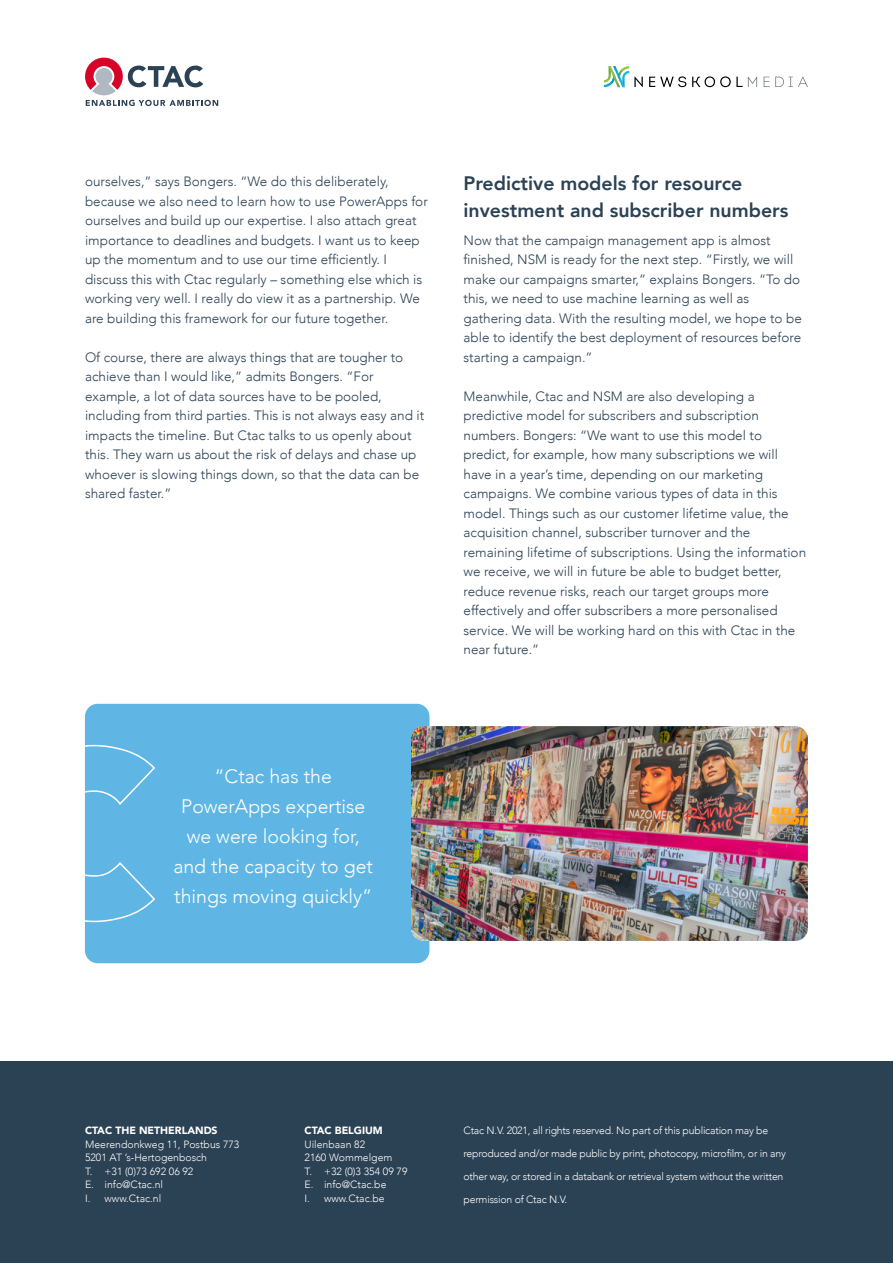
<style>
.page{position:relative;width:893px;height:1263px;background:#fff}
.page>*{position:absolute;margin:0;border:0;box-sizing:border-box;transform-origin:0 0}
.t1{font:300 19.5px/30px "Avenir";color:#fff;text-align:center}
.t2{font:800 19.5px/27px "Avenir";color:#2b4154}
.t3{font:300 13.5px/19.5px "Avenir";color:#2b4154}
.t4{font:300 10.5px/23px "Avenir";letter-spacing:-.02em;color:#fff}
.t5{font:300 10.5px/13.5px "Avenir";color:#fff}
.t6{font:900 10.5px "Avenir";color:#fff}
</style>
<div class="page">
<div style="left:85px;top:704px;width:344px;height:259px;background:#5fb6e4;border-radius:13px"></div>
<svg style="left:85px;top:744px;width:70px;height:179px"></svg>
<svg style="left:85px;top:58px;width:133px;height:48px"></svg>
<img style="left:411px;top:726px;width:397px;height:215px">
<div style="left:0;top:1061px;width:893px;height:202px;background:#2b4154"></div>
<svg style="left:604px;top:66px;width:204px;height:21px"></svg>
<p class="t3" style="left:85px;top:172px;width:344px">ourselves,” says Bongers. “We do this deliberately, because we also need to learn how to use PowerApps for ourselves and build up our expertise. I also attach great importance to deadlines and budgets. I want us to keep up the momentum and to use our time efficiently. I discuss this with Ctac regularly – something else which is working very well. I really do view it as a partnership. We are building this framework for our future together.</p>
<p class="t3" style="left:85px;top:347px;width:341px">Of course, there are always things that are tougher to achieve than I would like,” admits Bongers. “For example, a lot of data sources have to be pooled, including from third parties. This is not always easy and it impacts the timeline. But Ctac talks to us openly about this. They warn us about the risk of delays and chase up whoever is slowing things down, so that the data can be shared faster.”</p>
<h1 class="t2" style="left:463px;top:169px;width:327px">Predictive models for resource investment and subscriber numbers</h1>
<p class="t3" style="left:463px;top:230px;width:340px">Now that the campaign management app is almost finished, NSM is ready for the next step. “Firstly, we will make our campaigns smarter,” explains Bongers. “To do this, we need to use machine learning as well as gathering data. With the resulting model, we hope to be able to identify the best deployment of resources before starting a campaign.”</p>
<p class="t3" style="left:463px;top:386px;width:344px">Meanwhile, Ctac and NSM are also developing a predictive model for subscribers and subscription numbers. Bongers: “We want to use this model to predict, for example, how many subscriptions we will have in a year’s time, depending on our marketing campaigns. We combine various types of data in this model. Things such as our customer lifetime value, the acquisition channel, subscriber turnover and the remaining lifetime of subscriptions. Using the information we receive, we will in future be able to budget better, reduce revenue risks, reach our target groups more effectively and offer subscribers a more personalised service. We will be working hard on this with Ctac in the near future.”</p>
<h1 class="t1" style="left:173px;top:761px;width:201px">“Ctac has the<br>PowerApps expertise we were looking for, and the capacity to get things moving quickly”</h1>
<p class="t6" style="left:85px;top:1121px;width:134px">CTAC THE NETHERLANDS</p>
<p class="t5" style="left:85px;top:1137px;width:156px">Meerendonkweg 11, Postbus 773<br>5201 AT ’s-Hertogenbosch<br>T. +31 (0)73 692 06 92<br>E. info@Ctac.nl<br>I. www.Ctac.nl</p>
<p class="t6" style="left:305px;top:1121px;width:80px">CTAC BELGIUM</p>
<p class="t5" style="left:305px;top:1137px;width:104px">Uilenbaan 82<br>2160 Wommelgem<br>T. +32 (0)3 354 09 79<br>E. info@Ctac.be<br>I. www.Ctac.be</p>
<p class="t4" style="left:463px;top:1119px;width:324px">Ctac N.V. 2021, all rights reserved. No part of this publication may be reproduced and/or made public by print, photocopy, microfilm, or in any other way, or stored in a databank or retrieval system without the written permission of Ctac N.V.</p>
</div>
